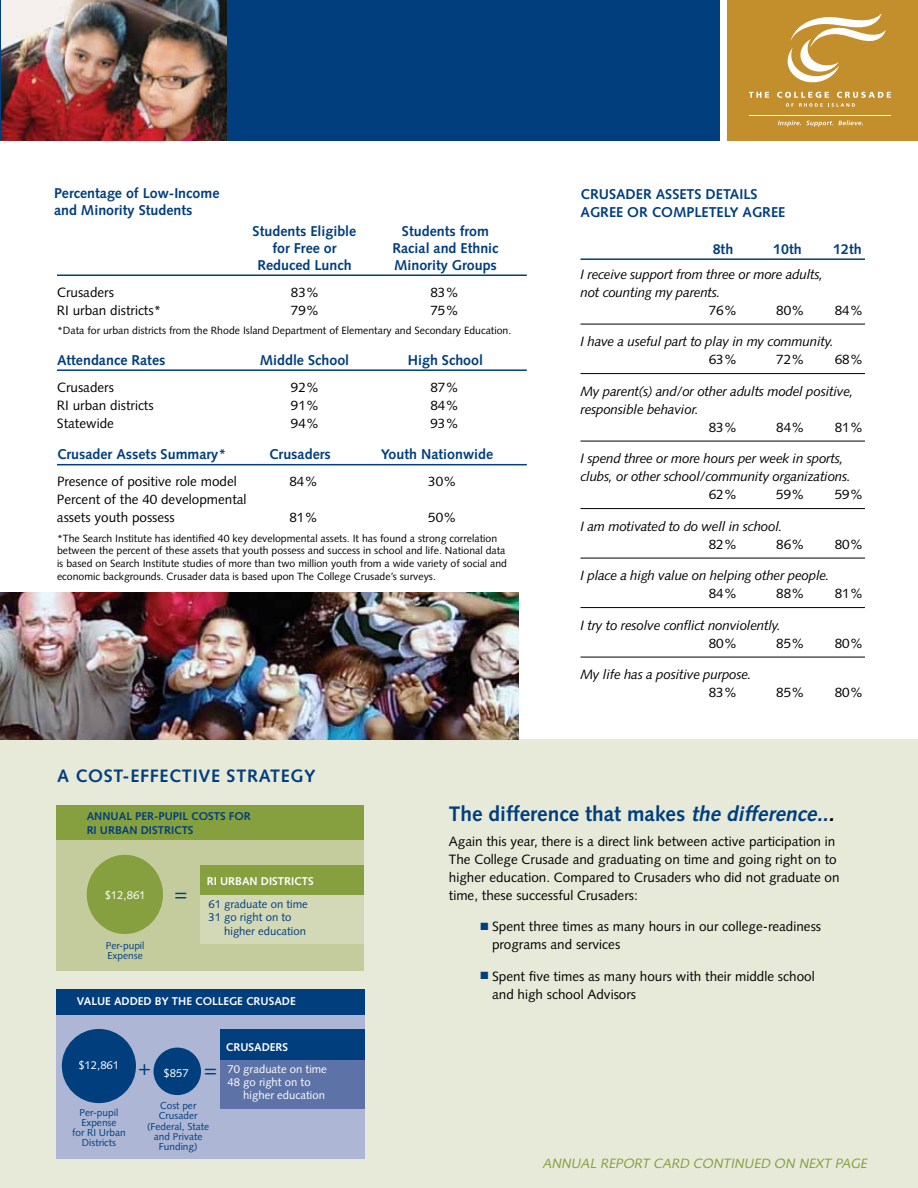
<style>
.page{position:relative;width:918px;height:1188px;background:#fff}
.page>*{position:absolute;margin:0;border:0;box-sizing:border-box;transform-origin:0 0}
.t1{font:700 21px "Syntax";color:#003e7e}
.t2{font:700 18px "Syntax";letter-spacing:.04em;color:#003e7e}
.t3{font:700 14.25px/17.1px "Syntax";color:#003e7e}
.t4{font:13.5px/18px "Syntax";color:#000}
.t5{font:italic 13.5px/18px "Syntax";letter-spacing:-.02em;color:#000}
.t6{font:italic 13.5px "Syntax";color:#86a03f}
.t7{font:11.25px/13.4px "Syntax";color:#fff}
.t8{font:700 11.25px "Syntax";color:#fff}
.t9{font:11.25px/13.4px "Syntax";color:#003e7e}
.t10{font:700 11.25px/13.6px "Syntax";color:#003e7e}
.t11{font:10.5px/12.6px "Syntax";color:#000}
.t12{font:10.05px/10.1px "Syntax";color:#003e7e;text-align:center}
.s1{font-size:21.45px;color:#003e7e}
.s2{font-style:italic}
.s3{font-style:italic;color:#000}
.s4{color:#003e7e}
</style>
<div class="page">
<div style="left:0;top:0;width:720px;height:141px;background:#003e7e"></div>
<div style="left:0;top:740px;width:918px;height:448px;background:#e8ead9"></div>
<img style="left:2px;top:0;width:224px;height:141px">
<div style="left:56px;top:989px;width:308px;height:36px;background:#003e7e"></div>
<div style="left:56px;top:1015px;width:308px;height:144px;background:#adb6d4"></div>
<div style="left:154px;top:1048px;width:47px;height:47px;background:#003e7e;border-radius:50%"></div>
<div style="left:62px;top:1029px;width:74px;height:74px;background:#003e7e;border-radius:50%"></div>
<div style="left:220px;top:1030px;width:144px;height:31px;background:#003e7e"></div>
<div style="left:220px;top:1060px;width:144px;height:48px;background:#5d72a6"></div>
<div style="left:56px;top:805px;width:308px;height:36px;background:#86a03f"></div>
<div style="left:57px;top:840px;width:307px;height:130px;background:#c4cc9e"></div>
<div style="left:87px;top:855px;width:76px;height:79px;background:#86a03f;border-radius:50%"></div>
<div style="left:201px;top:865px;width:163px;height:31px;background:#86a03f"></div>
<div style="left:201px;top:895px;width:163px;height:49px;background:#d3d8b6"></div>
<div style="left:728px;top:0;width:190px;height:141px;background:#c38f2d"></div>
<hr style="left:580px;top:258px;width:285px;height:2px;background:#003e7e">
<hr style="left:580px;top:324px;width:285px;height:1px;background:#000">
<hr style="left:580px;top:373px;width:285px;height:1px;background:#000">
<hr style="left:580px;top:441px;width:285px;height:1px;background:#000">
<hr style="left:580px;top:508px;width:285px;height:1px;background:#000">
<hr style="left:580px;top:558px;width:285px;height:1px;background:#000">
<hr style="left:580px;top:607px;width:285px;height:1px;background:#000">
<hr style="left:580px;top:657px;width:285px;height:1px;background:#000">
<img style="left:0;top:593px;width:519px;height:147px">
<hr style="left:57px;top:275px;width:470px;height:1px;background:#003e7e">
<hr style="left:57px;top:369px;width:470px;height:2px;background:#003e7e">
<hr style="left:57px;top:464px;width:470px;height:1px;background:#003e7e">
<svg style="left:787px;top:14px;width:99px;height:69px"></svg>
<svg style="left:749px;top:92px;width:20px;height:6px"></svg>
<svg style="left:777px;top:92px;width:114px;height:15px"></svg>
<hr style="left:749px;top:115px;width:142px;height:1px;background:#fff">
<svg style="left:778px;top:120px;width:85px;height:7px"></svg>
<p class="t3" style="left:54px;top:185px;width:167px">Percentage of Low-Income and Minority Students</p>
<p class="t3" style="left:253px;top:222px;width:131px">Students Eligible S</p>
<p class="t3" style="left:409px;top:222px;width:81px">tudents from</p>
<p class="t3" style="left:272px;top:240px;width:100px">for Free or R</p>
<p class="t3" style="left:401px;top:240px;width:99px">acial and Ethnic</p>
<p class="t3" style="left:257px;top:257px;width:96px">Reduced Lunch</p>
<p class="t3" style="left:394px;top:257px;width:104px">Minority Groups</p>
<p class="t4" style="left:57px;top:283px;width:59px">Crusaders</p>
<p class="t4" style="left:291px;top:283px;width:30px">83%</p>
<p class="t4" style="left:430px;top:283px;width:30px">83%</p>
<p class="t4" style="left:57px;top:301px;width:106px">RI urban districts*</p>
<p class="t4" style="left:291px;top:301px;width:30px">79%</p>
<p class="t4" style="left:430px;top:301px;width:30px">75%</p>
<p class="t11" style="left:57px;top:324px;width:456px">*Data for urban districts from the Rhode I sland Department of Elementary and Secondary Education.</p>
<p class="t3" style="left:57px;top:352px;width:110px">Attendance Rates</p>
<p class="t3" style="left:260px;top:352px;width:125px">Middle School H</p>
<p class="t3" style="left:418px;top:352px;width:66px">igh School</p>
<p class="t4" style="left:57px;top:378px;width:59px">Crusaders</p>
<p class="t4" style="left:291px;top:378px;width:30px">92%</p>
<p class="t4" style="left:430px;top:378px;width:30px">87%</p>
<p class="t4" style="left:57px;top:396px;width:98px">RI urban districts</p>
<p class="t4" style="left:291px;top:396px;width:30px">91%</p>
<p class="t4" style="left:430px;top:396px;width:30px">84%</p>
<p class="t4" style="left:57px;top:414px;width:58px">Statewide</p>
<p class="t4" style="left:291px;top:414px;width:30px">94%</p>
<p class="t4" style="left:430px;top:414px;width:30px">93%</p>
<p class="t3" style="left:57px;top:446px;width:171px">Crusader Assets Summary*</p>
<p class="t3" style="left:269px;top:446px;width:63px">Crusaders</p>
<p class="t3" style="left:381px;top:446px;width:114px">Youth Nationwide</p>
<p class="t4" style="left:57px;top:473px;width:181px">Presence of positive role model</p>
<p class="t4" style="left:289px;top:473px;width:30px">84%</p>
<p class="t4" style="left:428px;top:473px;width:30px">30%</p>
<p class="t4" style="left:57px;top:491px;width:191px">Percent of the 40 developmental assets youth possess</p>
<p class="t4" style="left:289px;top:509px;width:30px">81%</p>
<p class="t4" style="left:428px;top:509px;width:30px">50%</p>
<p class="t11" style="left:57px;top:532px;width:452px">*The Search I nstitute has identified 40 key developmental assets. It has found a strong correlation between the percent of these assets that youth possess and success in school and life. N ational data is based on Search I nstitute studies of more than two million youth from a wide variety of social and economic backgrounds. Crusader data is based upon The College Crusade’s surveys.</p>
<h2 class="t2" style="left:57px;top:766px;width:260px">A COST-EFFECTIVE STRATEGY</h2>
<p class="t3" style="left:580px;top:185px;width:206px;line-height:18px">Crusader Assets Details<br>Agree or Completely Agree</p>
<p class="t3" style="left:713px;top:241px;width:22px">8th</p>
<p class="t3" style="left:773px;top:241px;width:30px">10th</p>
<p class="t3" style="left:833px;top:241px;width:30px">12th</p>
<p class="t5" style="left:580px;top:265px;width:244px">I receive support from three or more adults, not counting my parents.</p>
<p class="t4" style="left:709px;top:301px;width:30px">76%</p>
<p class="t4" style="left:776px;top:301px;width:30px">80%</p>
<p class="t4" style="left:835px;top:301px;width:30px">84%</p>
<p class="t5" style="left:580px;top:332px;width:255px">I have a useful part to play in my community.</p>
<p class="t4" style="left:709px;top:351px;width:30px">63%</p>
<p class="t4" style="left:776px;top:351px;width:30px">72%</p>
<p class="t4" style="left:835px;top:351px;width:30px">68%</p>
<p class="t5" style="left:580px;top:382px;width:275px">My parent(s) and/or other adults model positive, responsible behavior.</p>
<p class="t4" style="left:709px;top:418px;width:30px">83%</p>
<p class="t4" style="left:776px;top:418px;width:30px">84%</p>
<p class="t4" style="left:835px;top:418px;width:30px">81%</p>
<p class="t5" style="left:580px;top:449px;width:272px">I spend three or more hours per week in sports, clubs, or other school/community organizations.</p>
<p class="t4" style="left:709px;top:486px;width:30px">62%</p>
<p class="t4" style="left:776px;top:486px;width:30px">59%</p>
<p class="t4" style="left:835px;top:486px;width:30px">59%</p>
<p class="t5" style="left:580px;top:517px;width:204px">I am motivated to do well in school.</p>
<p class="t4" style="left:709px;top:535px;width:30px">82%</p>
<p class="t4" style="left:776px;top:535px;width:30px">86%</p>
<p class="t4" style="left:835px;top:535px;width:30px">80%</p>
<p class="t5" style="left:580px;top:566px;width:251px">I place a high value on helping other people.</p>
<p class="t4" style="left:709px;top:585px;width:30px">84%</p>
<p class="t4" style="left:776px;top:585px;width:30px">88%</p>
<p class="t4" style="left:835px;top:585px;width:30px">81%</p>
<p class="t5" style="left:580px;top:616px;width:202px">I try to resolve conflict nonviolently.</p>
<p class="t4" style="left:709px;top:634px;width:30px">80%</p>
<p class="t4" style="left:776px;top:634px;width:30px">85%</p>
<p class="t4" style="left:835px;top:634px;width:30px">80%</p>
<p class="t5" style="left:580px;top:665px;width:173px">My life has a positive purpose.</p>
<p class="t4" style="left:709px;top:683px;width:30px">83%</p>
<p class="t4" style="left:776px;top:683px;width:30px">85%</p>
<p class="t4" style="left:835px;top:683px;width:30px">80%</p>
<p class="t10" style="left:87px;top:810px;width:9px">Ann</p>
<p class="t10" style="left:87px;top:810px;width:166px;text-indent:24px">ual per-pupi l costs for<br>RI urban districts</p>
<p class="t8" style="left:207px;top:874px;width:108px">RI Urban Districts</p>
<p class="t7" style="left:105px;top:888px;width:42px">$12,861</p>
<p class="t9" style="left:208px;top:897px;width:101px;text-indent:-34px"><sup>=</sup> 61 graduate on time<br>31 go right on to</p>
<p class="t9" style="left:224px;top:924px;width:83px">higher education</p>
<p class="t12" style="left:106px;top:940px;width:40px;text-align:left">Per-pupil<br>Expense</p>
<p class="t8" style="left:77px;top:995px;width:220px">Value added by The College Crusade</p>
<p class="t7" style="left:78px;top:1059px;width:42px">$12,861</p>
<p class="t12" style="left:72px;top:1108px;width:55px">Per-pupil<br>Expense<br>for RI Urban<br>Districts</p>
<p class="t7" style="left:138px;top:1066px;width:80px"><span class="s1">+</span> $857 <span class="s1">=</span></p>
<p class="t12" style="left:147px;top:1101px;width:64px">Cost per<br>Crusader (Federal, State and Private<br>Funding)</p>
<p class="t8" style="left:226px;top:1040px;width:16px">CRUSADERS</p>
<p class="t7" style="left:228px;top:1062px;width:101px">70 graduate on time<br>48 go right on to</p>
<p class="t7" style="left:243px;top:1089px;width:83px">higher education</p>
<h1 class="t1" style="left:449px;top:802px;width:391px">The difference that makes <span class="s2">the difference..</span><span class="s3">.</span></h1>
<p class="t4" style="left:449px;top:832px;width:392px">Again this year, there is a direct link between active participation in The College Crusade and graduating on time and going right on to higher education. Compared to Crusaders who did not graduate on time, these successful Crusaders:</p>
<p class="t4" style="left:492px;top:917px;width:331px;text-indent:-12px"><span class="s4">■</span> Spent three times as many hours in our college-readiness programs and services</p>
<p class="t4" style="left:492px;top:967px;width:324px;text-indent:-12px"><span class="s4">■</span> Spent five times as many hours with their middle school and high school Advisors</p>
<p class="t6" style="left:542px;top:1155px;width:39px">ANNUAL</p>
<p class="t6" style="left:600px;top:1155px;width:73px">REPORT CARD</p>
<p class="t6" style="left:693px;top:1155px;width:61px">CONTINUED</p>
<p class="t6" style="left:774px;top:1155px;width:70px">ON NEXT PAGE</p>
</div>
